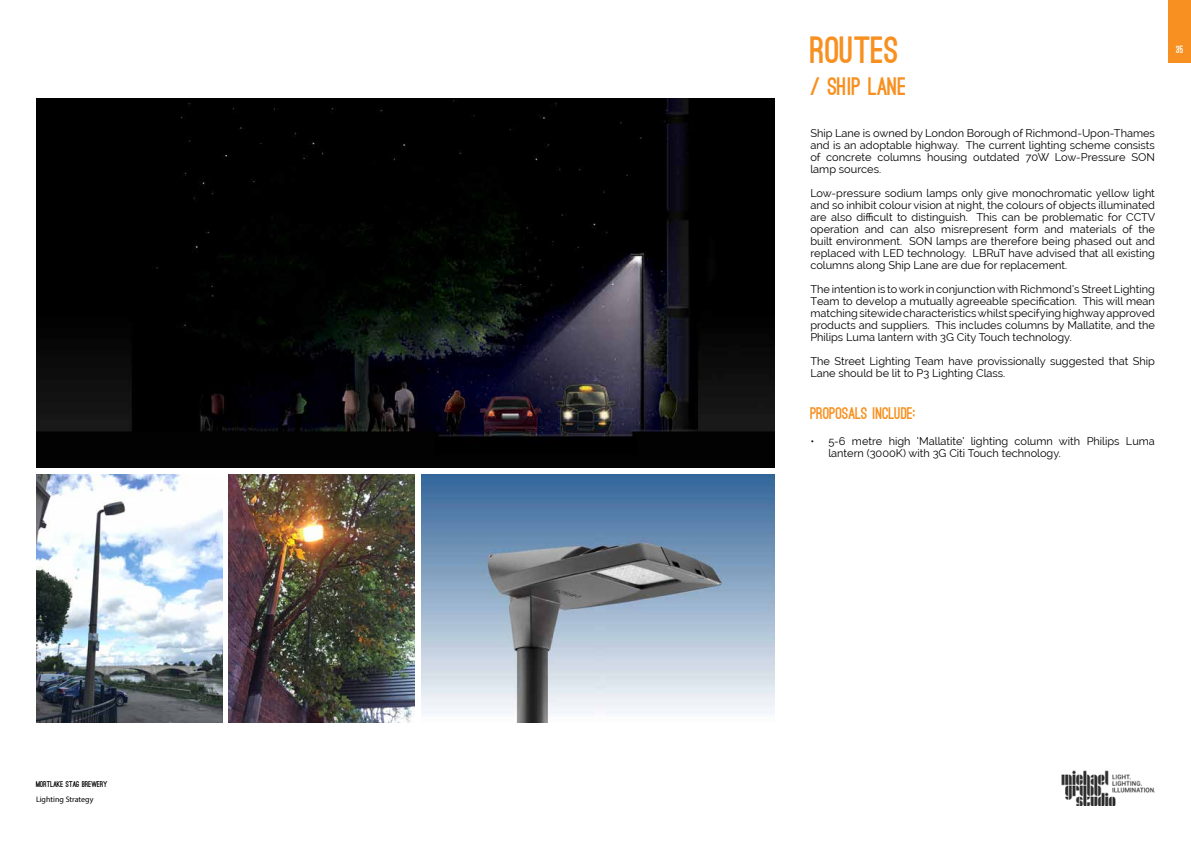
<style>
.page{position:relative;width:1191px;height:842px;background:#fff}
.page>*{position:absolute;margin:0;border:0;box-sizing:border-box;transform-origin:0 0}
.t1{font:900 36px "Ostrich Sans";color:#f79020}
.t2{font:900 24px "Ostrich Sans";color:#f79020}
.t3{font:900 16px "Ostrich Sans";color:#f79020}
.t4{font:11px/12px "Raleway";color:#000;text-align:justify}
.t5{font:900 10px "Ostrich Sans";color:#fff}
.t6{font:900 8px "Ostrich Sans";color:#000}
.t7{font:8px "Myriad Pro";color:#000}
</style>
<div class="page">
<img style="left:1061px;top:770px;width:94px;height:36px">
<img style="left:36px;top:99px;width:738px;height:369px">
<div style="left:1168px;top:0;width:23px;height:62px;background:#f79020"></div>
<img style="left:229px;top:475px;width:186px;height:248px">
<img style="left:36px;top:475px;width:186px;height:248px">
<img style="left:421px;top:475px;width:353px;height:248px">
<p class="t6" style="left:36px;top:781px;width:73px">MORTLAKE STAG BREWERY</p>
<p class="t7" style="left:36px;top:794px;width:59px">Lighting Strategy</p>
<h1 class="t1" style="left:810px;top:36px;width:90px">ROUTES</h1>
<h2 class="t2" style="left:810px;top:77px;width:98px">/ SHIP LANE</h2>
<p class="t4" style="left:810px;top:127px;width:346px">Ship Lane is owned by London Borough of Richmond-Upon-Thames and is an adoptable highway. The current lighting scheme consists of concrete columns housing outdated 70W Low-Pressure SON lamp sources.</p>
<p class="t4" style="left:810px;top:187px;width:346px">Low-pressure sodium lamps only give monochromatic yellow light and so inhibit colour vision at night, the colours of objects illuminated are also difficult to distinguish. This can be problematic for CCTV operation and can also misrepresent form and materials of the built environment. SON lamps are therefore being phased out and replaced with LED technology. LBRuT have advised that all existing columns along Ship Lane are due for replacement.</p>
<p class="t4" style="left:810px;top:283px;width:346px">The intention is to work in conjunction with Richmond’s Street Lighting Team to develop a mutually agreeable specification. This will mean matching sitewide characteristics whilst specifying highway approved products and suppliers. This includes columns by Mallatite, and the Philips Luma lantern with 3G City Touch technology.</p>
<p class="t4" style="left:810px;top:355px;width:346px">The Street Lighting Team have provissionally suggested that Ship<br>Lane should be lit to P3 Lighting Class.</p>
<h3 class="t3" style="left:810px;top:407px;width:107px">PROPOSALS INCLUDE:</h3>
<p class="t4" style="left:828px;top:435px;width:328px;text-indent:-18px">• 5-6 metre high ‘Mallatite’ lighting column with Philips Luma lantern (3000K) with 3G Citi Touch technology.</p>
<p class="t5" style="left:1176px;top:46px;width:9px">35</p>
</div>
